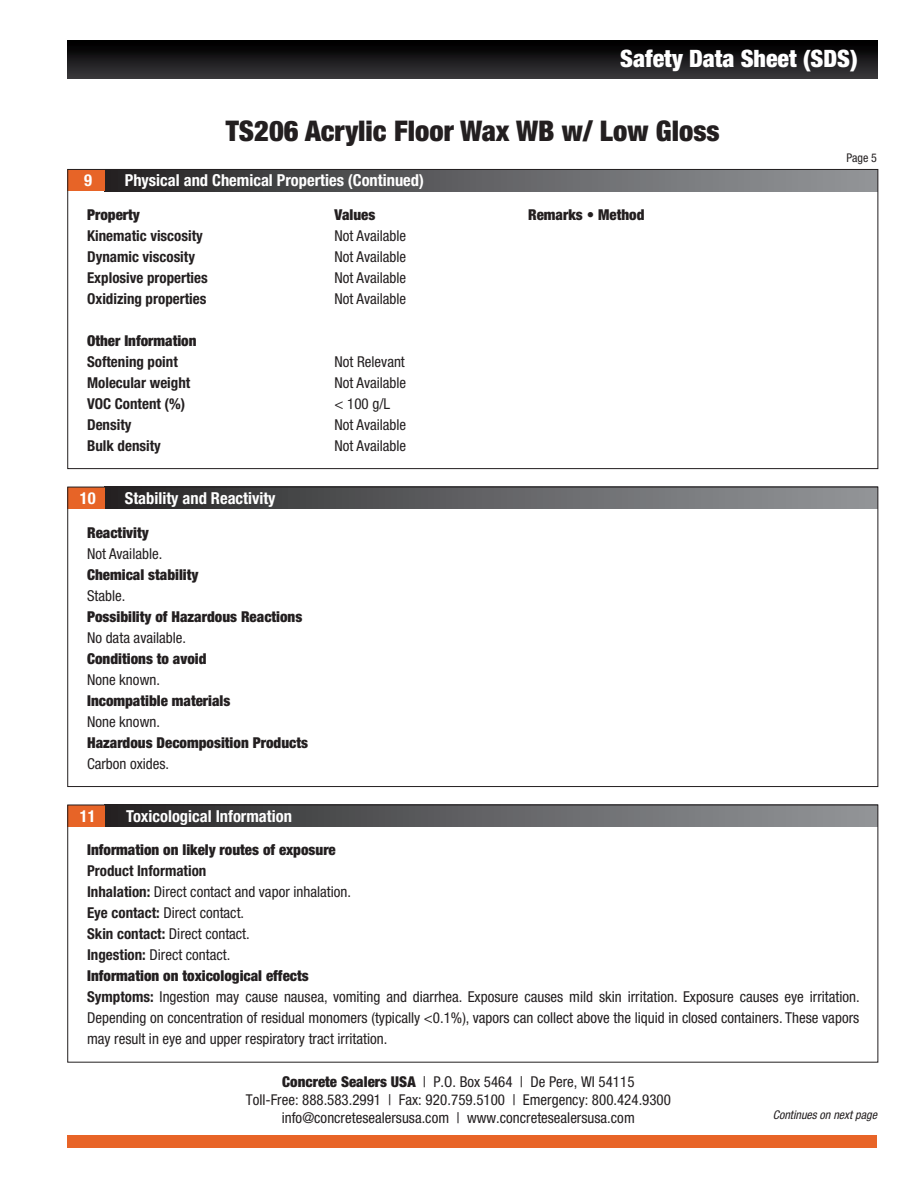
<style>
.page{position:relative;width:918px;height:1188px;background:#fff}
.page>*{position:absolute;margin:0;border:0;box-sizing:border-box;transform-origin:0 0}
.t1{font:900 condensed 28.5px "Helvetica Neue LT Std";color:#231f20}
.t2{font:900 condensed 24px "Helvetica Neue LT Std";color:#fff}
.t3{font:700 condensed 16.5px "Helvetica Neue LT Std";color:#fff}
.t4{font:condensed 15px/18px "Helvetica Neue LT Std";color:#231f20;text-align:center}
.t5{font:900 condensed 15px "Helvetica Neue LT Std";color:#231f20}
.t6{font:700 condensed 15px "Helvetica Neue LT Std";color:#231f20}
.t7{font:italic condensed 12px "Helvetica Neue LT Std";color:#231f20}
.t8{font:condensed 12px "Helvetica Neue LT Std";color:#231f20}
.s1{font-weight:700}
.s2{font-weight:900}
</style>
<div class="page">
<div style="left:67px;top:40px;width:810px;height:38px;background:linear-gradient(to bottom,#000,#373639)"></div>
<div style="left:67px;top:1135px;width:810px;height:12px;background:#e86427"></div>
<div style="left:105px;top:169px;width:773px;height:22px;background:linear-gradient(to right,#292728,#979a9d)"></div>
<div style="left:68px;top:169px;width:37px;height:22px;background:#e76427"></div>
<div style="left:105px;top:487px;width:773px;height:22px;background:linear-gradient(to right,#292728,#979a9d)"></div>
<div style="left:68px;top:487px;width:37px;height:22px;background:#e76427"></div>
<div style="left:105px;top:805px;width:773px;height:22px;background:linear-gradient(to right,#292728,#979a9d)"></div>
<div style="left:68px;top:805px;width:37px;height:22px;background:#e76427"></div>
<div style="left:68px;top:805px;width:810px;height:257px;border:1px solid #231f20"></div>
<h2 class="t2" style="left:620px;top:44px;width:239px">Safety Data Sheet (SDS)</h2>
<h1 class="t1" style="left:226px;top:113px;width:496px">TS206 Acrylic Floor Wax WB w/ Low Gloss</h1>
<p class="t3" style="left:84px;top:170px;width:9px">9</p>
<p class="t3" style="left:125px;top:170px;width:301px">Physical and Chemical Properties (Continued)</p>
<p class="t5" style="left:87px;top:205px;width:54px">Property</p>
<p class="t5" style="left:335px;top:205px;width:42px">Values</p>
<p class="t5" style="left:528px;top:205px;width:118px">Remarks • Method</p>
<p class="t6" style="left:87px;top:226px;width:117px">Kinematic viscosity</p>
<p class="t4" style="left:335px;top:226px;width:73px">Not Available</p>
<p class="t6" style="left:87px;top:247px;width:109px">Dynamic viscosity</p>
<p class="t4" style="left:335px;top:247px;width:73px">Not Available</p>
<p class="t6" style="left:87px;top:268px;width:122px">Explosive properties</p>
<p class="t4" style="left:335px;top:268px;width:73px">Not Available</p>
<p class="t6" style="left:87px;top:289px;width:121px">Oxidizing properties</p>
<p class="t4" style="left:335px;top:289px;width:73px">Not Available</p>
<p class="t5" style="left:87px;top:331px;width:111px">Other Information</p>
<p class="t6" style="left:87px;top:352px;width:92px">Softening point</p>
<p class="t4" style="left:335px;top:352px;width:72px">Not Relevant</p>
<p class="t6" style="left:87px;top:373px;width:105px">Molecular weight</p>
<p class="t4" style="left:335px;top:373px;width:73px">Not Available</p>
<p class="t6" style="left:87px;top:394px;width:100px">VOC Content (%)</p>
<p class="t4" style="left:335px;top:394px;width:57px">&lt; 100 g/L</p>
<p class="t6" style="left:87px;top:415px;width:46px">Density</p>
<p class="t4" style="left:335px;top:415px;width:73px">Not Available</p>
<p class="t6" style="left:87px;top:436px;width:75px">Bulk density</p>
<p class="t4" style="left:335px;top:436px;width:73px">Not Available</p>
<p class="t3" style="left:80px;top:488px;width:17px">10</p>
<p class="t3" style="left:125px;top:488px;width:152px">Stability and Reactivity</p>
<p class="t5" style="left:87px;top:523px;width:63px">Reactivity</p>
<p class="t4" style="left:87px;top:544px;width:77px">Not Available.</p>
<p class="t5" style="left:87px;top:565px;width:113px">Chemical stability</p>
<p class="t4" style="left:87px;top:586px;width:40px">Stable.</p>
<p class="t5" style="left:87px;top:607px;width:217px">Possibility of Hazardous Reactions</p>
<p class="t4" style="left:87px;top:628px;width:101px">No data available.</p>
<p class="t5" style="left:87px;top:649px;width:121px">Conditions to avoid</p>
<p class="t4" style="left:87px;top:670px;width:74px">None known.</p>
<p class="t5" style="left:87px;top:691px;width:145px">Incompatible materials</p>
<p class="t4" style="left:87px;top:712px;width:74px">None known.</p>
<p class="t5" style="left:87px;top:733px;width:222px">Hazardous Decomposition Products</p>
<p class="t4" style="left:87px;top:754px;width:84px">Carbon oxides.</p>
<p class="t8" style="left:847px;top:151px;width:32px">Page 5</p>
<p class="t3" style="left:80px;top:806px;width:17px">11</p>
<p class="t3" style="left:126px;top:806px;width:167px">Toxicological Information</p>
<p class="t5" style="left:87px;top:841px;width:250px">Information on likely routes of exposure</p>
<p class="t6" style="left:87px;top:862px;width:121px">Product Information</p>
<p class="t4" style="left:87px;top:883px;width:265px"><span class="s1">Inhalation:</span> Direct contact and vapor inhalation.</p>
<p class="t4" style="left:87px;top:904px;width:159px"><span class="s1">Eye contact:</span> Direct contact.</p>
<p class="t4" style="left:87px;top:925px;width:164px"><span class="s1">Skin contact:</span> Direct contact.</p>
<p class="t4" style="left:87px;top:946px;width:145px"><span class="s1">Ingestion:</span> Direct contact.</p>
<p class="t5" style="left:87px;top:967px;width:223px">Information on toxicological effects</p>
<p class="t4" style="left:87px;top:987px;width:774px;line-height:21px;text-align:justify"><span class="s1">Symptoms:</span> Ingestion may cause nausea, vomiting and diarrhea. Exposure causes mild skin irritation. Exposure causes eye irritation.<br>Depending on concentration of residual monomers (typically &lt;0.1%), vapors can collect above the liquid in closed containers. These vapors may result in eye and upper respiratory tract irritation.</p>
<p class="t4" style="left:246px;top:1072px;width:427px"><span class="s2">Concrete Sealers USA</span> | P.O. Box 5464 | De Pere, WI 54115<br>Toll-Free: 888.583.2991 | Fax: 920.759.5100 | Emergency: 800.424.9300 info@concretesealersusa.com | www.concretesealersusa.com</p>
<p class="t7" style="left:773px;top:1108px;width:106px">Continues on next page</p>
</div>
